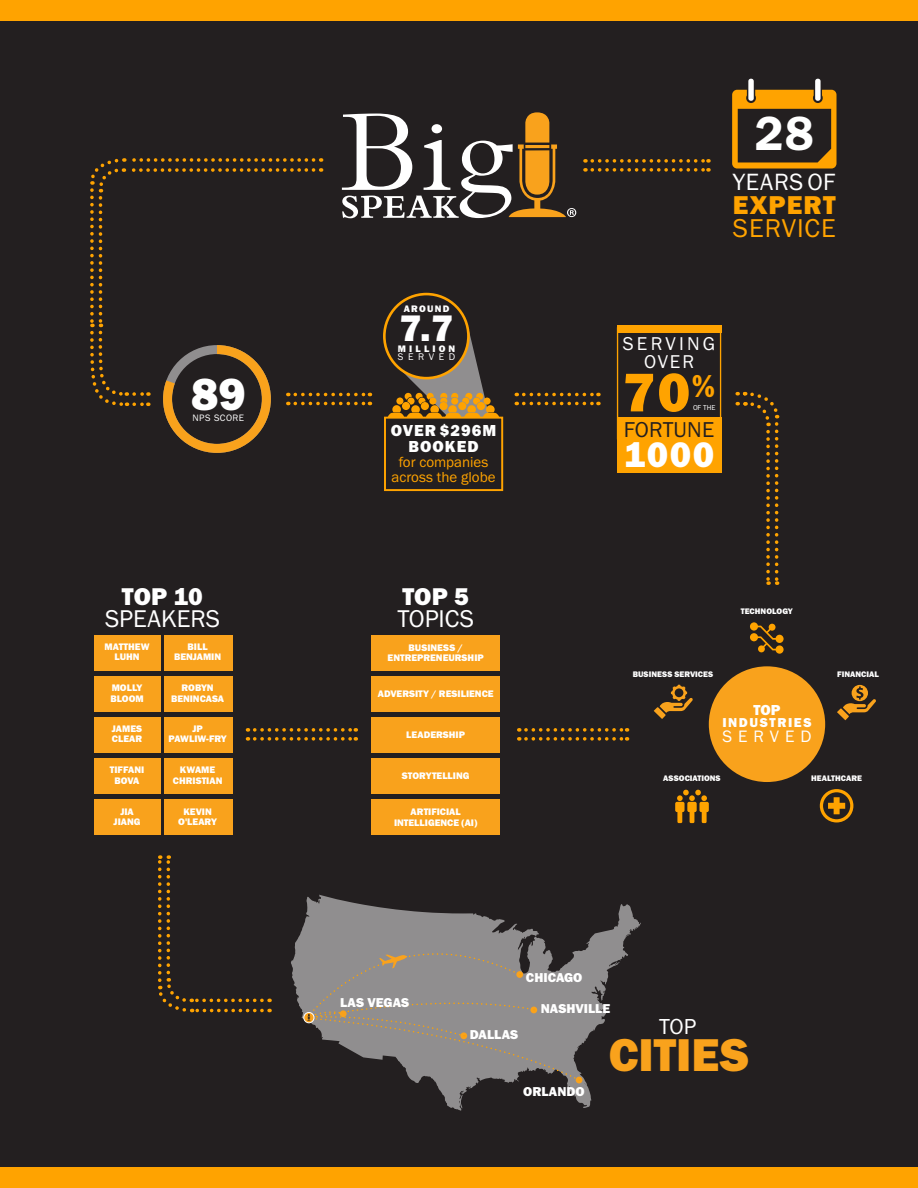
<style>
.page{position:relative;width:918px;height:1188px;background:#231f20}
.page>*{position:absolute;margin:0;border:0;box-sizing:border-box;transform-origin:0 0}
.t1{font:56.4px "Franklin Gothic URW Hea";color:#ffa300}
.t2{font:49.65px "Franklin Gothic URW Dem";color:#fff}
.t3{font:47.7px "Franklin Gothic URW Hea";color:#f9a21c}
.t4{font:46.5px "Franklin Gothic URW Hea";color:#fff}
.t5{font:38.25px "Franklin Gothic URW Hea";color:#fff}
.t6{font:36.75px "Franklin Gothic URW Hea";color:#fff}
.t7{font:26.7px/23.2px "Franklin Gothic URW Boo";letter-spacing:.035em;color:#ffa300}
.t8{font:25.05px "Franklin Gothic URW Boo";color:#fff}
.t9{font:25.05px "Franklin Gothic URW Hea";color:#fff}
.t10{font:24.3px "Franklin Gothic URW Boo";letter-spacing:.02em;color:#fff}
.t11{font:22.5px "Franklin Gothic URW Boo";color:#fff}
.t12{font:22.35px "Franklin Gothic URW Boo";letter-spacing:.005em;color:#231f20}
.t13{font:19.2px "Franklin Gothic URW Boo";letter-spacing:.165em;color:#fff}
.t14{font:17.1px "Franklin Gothic URW Boo";letter-spacing:.35em;color:#fff}
.t15{font:16.5px "Franklin Gothic URW Hea";letter-spacing:.06em;color:#fff}
.t16{font:15px/15px "Franklin Gothic URW Boo";color:#ffa300;text-align:center}
.t17{font:15px "Franklin Gothic URW Hea";color:#fff}
.t18{font:13.35px "Franklin Gothic URW Hea";color:#fff}
.t19{font:13.35px "Franklin Gothic URW Hea";letter-spacing:.11em;color:#fff}
.t20{font:10.05px "Franklin Gothic URW Boo";letter-spacing:.46em;color:#fff}
.t21{font:9.9px/10.2px "Franklin Gothic URW Hea";color:#fff;text-align:center}
.t22{font:9.75px "Franklin Gothic URW Hea";letter-spacing:.32em;color:#fff}
.t23{font:9.6px "Franklin Gothic URW Boo";letter-spacing:.05em;color:#fff}
.t24{font:8.4px "Franklin Gothic URW Hea";color:#fff}
.t25{font:7.35px "Franklin Gothic URW Boo";color:#fff}
.s1{font-family:"Franklin Gothic URW Hea"}
</style>
<div class="page">
<div style="left:0;top:0;width:918px;height:21px;background:#ffa300"></div>
<div style="left:0;top:1167px;width:918px;height:21px;background:#ffa300"></div>
<svg style="left:732px;top:90px;width:105px;height:79px"></svg>
<div style="left:748px;top:79px;width:6px;height:22px;background:#fff;border-radius:2px"></div>
<div style="left:815px;top:79px;width:6px;height:22px;background:#fff;border-radius:2px"></div>
<svg style="left:526px;top:728px;width:102px;height:13px"></svg>
<svg style="left:255px;top:728px;width:101px;height:13px"></svg>
<div style="left:384px;top:417px;width:119px;height:74px;border:2px solid #ffa300"></div>
<div style="left:371px;top:635px;width:129px;height:35px;background:#f9a21c"></div>
<div style="left:371px;top:676px;width:129px;height:35px;background:#f9a21c"></div>
<div style="left:371px;top:758px;width:129px;height:36px;background:#f9a21c"></div>
<div style="left:371px;top:717px;width:129px;height:36px;background:#f9a21c"></div>
<div style="left:371px;top:799px;width:129px;height:36px;background:#f9a21c"></div>
<div style="left:94px;top:635px;width:66px;height:35px;background:#f9a21c"></div>
<div style="left:164px;top:635px;width:68px;height:35px;background:#f9a21c"></div>
<div style="left:94px;top:676px;width:66px;height:35px;background:#f9a21c"></div>
<div style="left:164px;top:676px;width:68px;height:35px;background:#f9a21c"></div>
<div style="left:94px;top:758px;width:66px;height:36px;background:#f9a21c"></div>
<div style="left:164px;top:758px;width:68px;height:36px;background:#f9a21c"></div>
<div style="left:94px;top:717px;width:66px;height:36px;background:#f9a21c"></div>
<div style="left:164px;top:717px;width:68px;height:36px;background:#f9a21c"></div>
<div style="left:94px;top:799px;width:66px;height:36px;background:#f9a21c"></div>
<div style="left:164px;top:799px;width:68px;height:36px;background:#f9a21c"></div>
<svg style="left:737px;top:391px;width:43px;height:194px"></svg>
<svg style="left:158px;top:855px;width:104px;height:158px"></svg>
<svg style="left:291px;top:895px;width:350px;height:216px"></svg>
<div style="left:304px;top:1012px;width:10px;height:11px;background:#f9a21c;border-radius:50%"></div>
<div style="left:304px;top:1012px;width:10px;height:11px;border:1px solid #fff;border-radius:50%"></div>
<svg style="left:307px;top:918px;width:275px;height:165px;background:#807d7c"></svg>
<div style="left:709px;top:666px;width:116px;height:116px;background:#f9a21c;border-radius:50%"></div>
<div style="left:820px;top:789px;width:33px;height:33px;border:3px solid #ffa300;border-radius:50%"></div>
<div style="left:834px;top:797px;width:6px;height:17px;background:#ffa300"></div>
<div style="left:828px;top:803px;width:17px;height:6px;background:#ffa300"></div>
<svg style="left:675px;top:790px;width:34px;height:33px"></svg>
<svg style="left:750px;top:622px;width:34px;height:32px"></svg>
<svg style="left:852px;top:685px;width:16px;height:16px"></svg>
<svg style="left:837px;top:687px;width:39px;height:34px"></svg>
<svg style="left:653px;top:685px;width:40px;height:34px"></svg>
<div style="left:617px;top:417px;width:104px;height:56px;background:#ffa300"></div>
<div style="left:617px;top:325px;width:104px;height:7px;background:#ffa300"></div>
<svg style="left:90px;top:112px;width:619px;height:358px"></svg>
<p class="t4" style="left:191px;top:365px;width:56px">89</p>
<p class="t23" style="left:193px;top:412px;width:53px">NPS SCORE</p>
<p class="t9" style="left:122px;top:581px;width:83px">TOP 10</p>
<p class="t8" style="left:105px;top:604px;width:117px">SPEAKERS</p>
<p class="t21" style="left:105px;top:641px;width:46px">MATTHEW</p>
<p class="t21" style="left:115px;top:651px;width:27px">LUHN</p>
<p class="t21" style="left:174px;top:641px;width:49px">BILL<br>BENJAMIN</p>
<p class="t21" style="left:110px;top:683px;width:35px;text-align:left">MOLLY<br>BLOOM</p>
<p class="t21" style="left:171px;top:683px;width:55px">ROBYN<br>BENINCASA</p>
<p class="t21" style="left:112px;top:723px;width:32px;text-align:left">JAMES<br>CLEAR</p>
<p class="t21" style="left:168px;top:723px;width:60px">JP<br>PAWLIW-FRY</p>
<p class="t21" style="left:110px;top:765px;width:36px">TIFFANI<br>BOVA</p>
<p class="t21" style="left:173px;top:765px;width:51px">KWAME<br>CHRISTIAN</p>
<p class="t21" style="left:114px;top:807px;width:28px">JIA<br>JIANG</p>
<p class="t21" style="left:178px;top:807px;width:40px">KEVIN<br>O'LEARY</p>
<p class="t2" style="left:755px;top:103px;width:61px">28</p>
<p class="t22" style="left:404px;top:302px;width:47px">AROUND</p>
<p class="t5" style="left:400px;top:304px;width:56px">7.7</p>
<p class="t22" style="left:398px;top:342px;width:59px">MILLION</p>
<p class="t20" style="left:398px;top:351px;width:59px">SERVED</p>
<p class="t15" style="left:391px;top:419px;width:107px">OVER $296M</p>
<p class="t15" style="left:409px;top:436px;width:72px">BOOKED</p>
<p class="t16" style="left:392px;top:454px;width:105px">for companies across the globe</p>
<p class="t9" style="left:403px;top:581px;width:68px">TOP 5</p>
<p class="t8" style="left:397px;top:604px;width:78px">TOPICS</p>
<p class="t21" style="left:388px;top:642px;width:98px">BUSINESS /<br>ENTREPRENEURSHIP</p>
<p class="t21" style="left:378px;top:688px;width:117px">ADVERSITY / RESILIENCE</p>
<p class="t21" style="left:406px;top:729px;width:60px">LEADERSHIP</p>
<p class="t21" style="left:402px;top:771px;width:69px">STORYTELLING</p>
<p class="t21" style="left:394px;top:807px;width:85px">ARTIFICIAL<br>INTELLIGENCE (AI)</p>
<p class="t10" style="left:733px;top:167px;width:104px">YEARS OF</p>
<p class="t7" style="left:733px;top:193px;width:104px"><span class="s1">EXPERT<br></span>SERVICE</p>
<p class="t13" style="left:623px;top:332px;width:94px">SERVING</p>
<p class="t13" style="left:644px;top:350px;width:52px">OVER</p>
<p class="t1" style="left:623px;top:356px;width:94px">70<sup>%</sup></p>
<p class="t25" style="left:693px;top:403px;width:24px">OF THE</p>
<p class="t12" style="left:624px;top:415px;width:92px">FORTUNE</p>
<p class="t6" style="left:624px;top:431px;width:92px">1000</p>
<p class="t24" style="left:741px;top:605px;width:53px">TECHNOLOGY</p>
<p class="t24" style="left:633px;top:669px;width:82px">BUSINESS SERVICES</p>
<p class="t24" style="left:837px;top:669px;width:43px">FINANCIAL</p>
<p class="t17" style="left:753px;top:700px;width:29px">TOP</p>
<p class="t19" style="left:722px;top:714px;width:91px">INDUSTRIES</p>
<p class="t14" style="left:722px;top:725px;width:91px">SERVED</p>
<p class="t24" style="left:663px;top:773px;width:59px">ASSOCIATIONS</p>
<p class="t24" style="left:811px;top:773px;width:52px">HEALTHCARE</p>
<p class="t18" style="left:340px;top:994px;width:71px">LAS VEGAS</p>
<p class="t18" style="left:526px;top:969px;width:58px">CHICAGO</p>
<p class="t18" style="left:470px;top:1026px;width:50px">DALLAS</p>
<p class="t18" style="left:541px;top:1000px;width:71px">NASHVILLE</p>
<p class="t11" style="left:659px;top:1012px;width:39px">TOP</p>
<p class="t3" style="left:609px;top:1024px;width:142px">CITIES</p>
<p class="t18" style="left:523px;top:1083px;width:63px">ORLANDO</p>
</div>
